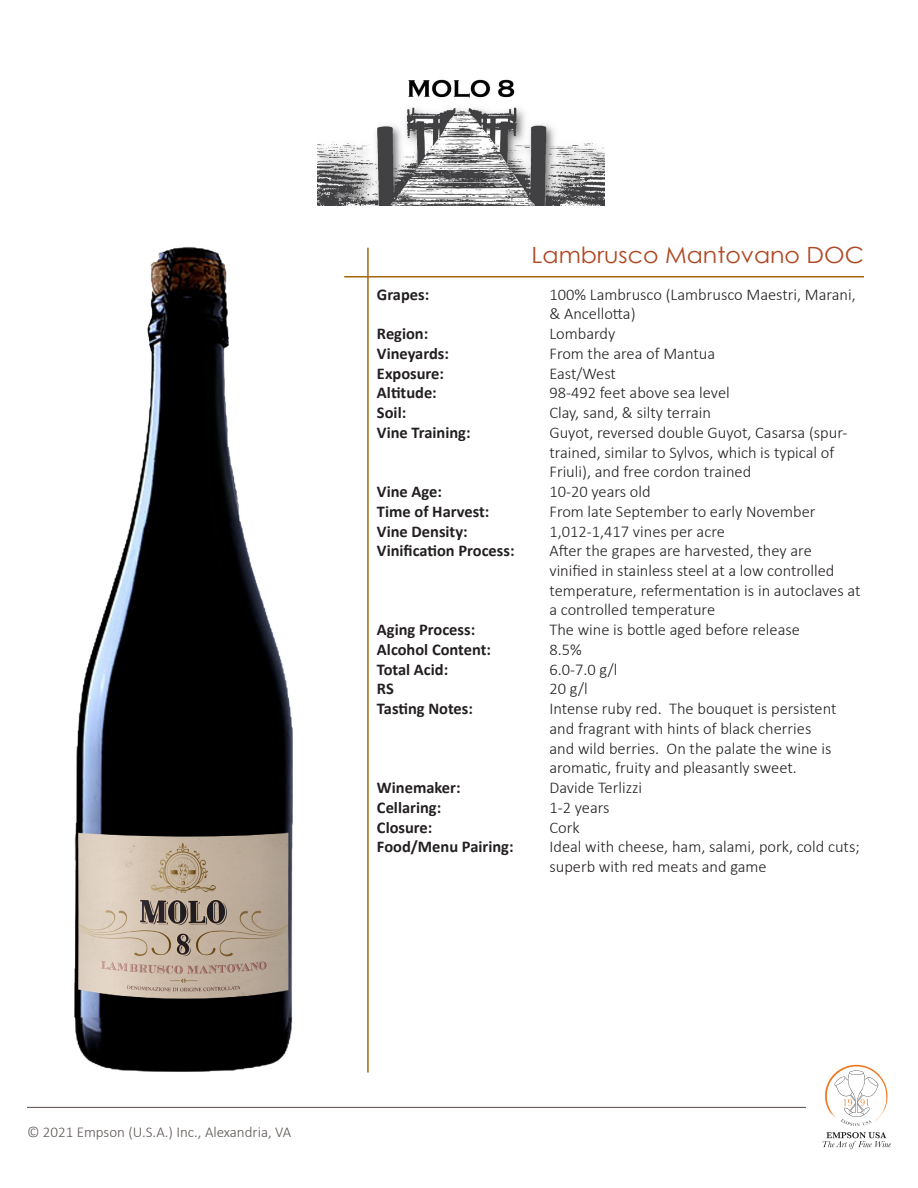
<style>
.page{position:relative;width:918px;height:1188px;background:#fff}
.page>*{position:absolute;margin:0;border:0;box-sizing:border-box;transform-origin:0 0}
.t1{font:22.35px "Century Gothic";color:#af4923;scale:1.06 1}
._1_-_Wines_info{font:300 16.5px/19.8px "Calibri";color:#231f20}
._1_-_Wines_info-2{font:700 16.5px "Calibri";color:#231f20}
.t2{font:300 15px "Calibri";color:#5d5654}
</style>
<div class="page">
<img style="left:317px;top:79px;width:287px;height:127px">
<hr style="left:344px;top:276px;width:520px;height:2px;background:#a2670d">
<hr style="left:367px;top:248px;width:2px;height:825px;background:#a2670d">
<svg style="left:823px;top:1132px;width:68px;height:17px"></svg>
<svg style="left:825px;top:1065px;width:63px;height:61px"></svg>
<hr style="left:27px;top:1107px;width:779px;height:1px;background:#524a47">
<img style="left:74px;top:247px;width:219px;height:825px">
<p class="_1_-_Wines_info-2" style="left:377px;top:283px;width:54px">Grapes:</p>
<p class="_1_-_Wines_info-2" style="left:377px;top:322px;width:53px">Region:</p>
<p class="_1_-_Wines_info-2" style="left:377px;top:342px;width:73px">Vineyards:</p>
<p class="_1_-_Wines_info-2" style="left:377px;top:361px;width:69px">Exposure:</p>
<p class="_1_-_Wines_info-2" style="left:377px;top:381px;width:61px">Altitude:</p>
<p class="_1_-_Wines_info-2" style="left:377px;top:401px;width:31px">Soil:</p>
<p class="_1_-_Wines_info-2" style="left:377px;top:421px;width:95px">Vine Training:</p>
<p class="_1_-_Wines_info-2" style="left:377px;top:480px;width:66px">Vine Age:</p>
<p class="_1_-_Wines_info-2" style="left:377px;top:500px;width:114px">Time of Harvest:</p>
<p class="_1_-_Wines_info-2" style="left:377px;top:519px;width:92px">Vine Density:</p>
<p class="_1_-_Wines_info-2" style="left:377px;top:539px;width:139px">Vinification Process:</p>
<p class="_1_-_Wines_info-2" style="left:377px;top:618px;width:100px">Aging Process:</p>
<p class="_1_-_Wines_info-2" style="left:377px;top:638px;width:116px">Alcohol Content:</p>
<p class="_1_-_Wines_info-2" style="left:377px;top:658px;width:73px">Total Acid:</p>
<p class="_1_-_Wines_info-2" style="left:377px;top:677px;width:18px">RS</p>
<p class="_1_-_Wines_info-2" style="left:377px;top:697px;width:97px">Tasting Notes:</p>
<p class="_1_-_Wines_info-2" style="left:377px;top:776px;width:85px">Winemaker:</p>
<p class="_1_-_Wines_info-2" style="left:377px;top:796px;width:66px">Cellaring:</p>
<p class="_1_-_Wines_info-2" style="left:377px;top:815px;width:57px">Closure:</p>
<p class="_1_-_Wines_info-2" style="left:377px;top:835px;width:138px">Food/Menu Pairing:</p>
<p class="t1" style="left:532px;top:240px;width:315px">Lambrusco Mantovano DOC</p>
<p class="_1_-_Wines_info" style="left:549px;top:284px;width:308px">100% Lambrusco (Lambrusco Maestri, Marani, &amp; Ancellotta)</p>
<p class="_1_-_Wines_info" style="left:549px;top:324px;width:67px">Lombardy</p>
<p class="_1_-_Wines_info" style="left:549px;top:343px;width:167px">From the area of Mantua</p>
<p class="_1_-_Wines_info" style="left:549px;top:363px;width:68px">East/West</p>
<p class="_1_-_Wines_info" style="left:549px;top:383px;width:182px">98-492 feet above sea level</p>
<p class="_1_-_Wines_info" style="left:549px;top:403px;width:163px">Clay, sand, &amp; silty terrain</p>
<p class="_1_-_Wines_info" style="left:549px;top:422px;width:300px">Guyot, reversed double Guyot, Casarsa (spur&shy;trained, similar to Sylvos, which is typical of<br>Friuli), and free cordon trained</p>
<p class="_1_-_Wines_info" style="left:549px;top:482px;width:103px">10-20 years old</p>
<p class="_1_-_Wines_info" style="left:549px;top:501px;width:268px">From late September to early November</p>
<p class="_1_-_Wines_info" style="left:549px;top:521px;width:177px">1,012-1,417 vines per acre</p>
<p class="_1_-_Wines_info" style="left:549px;top:541px;width:312px">After the grapes are harvested, they are vinified in stainless steel at a low controlled temperature, refermentation is in autoclaves at a controlled temperature</p>
<p class="_1_-_Wines_info" style="left:549px;top:620px;width:252px">The wine is bottle aged before release</p>
<p class="_1_-_Wines_info" style="left:549px;top:639px;width:34px">8.5%</p>
<p class="_1_-_Wines_info" style="left:549px;top:659px;width:70px">6.0-7.0 g/l</p>
<p class="_1_-_Wines_info" style="left:549px;top:679px;width:40px">20 g/l</p>
<p class="_1_-_Wines_info" style="left:549px;top:699px;width:289px">Intense ruby red. The bouquet is persistent and fragrant with hints of black cherries and wild berries. On the palate the wine is aromatic, fruity and pleasantly sweet.</p>
<p class="_1_-_Wines_info" style="left:549px;top:778px;width:94px">Davide Terlizzi</p>
<p class="_1_-_Wines_info" style="left:549px;top:797px;width:62px">1-2 years</p>
<p class="_1_-_Wines_info" style="left:549px;top:817px;width:32px">Cork</p>
<p class="_1_-_Wines_info" style="left:549px;top:837px;width:312px">Ideal with cheese, ham, salami, pork, cold cuts; superb with red meats and game</p>
<p class="t2" style="left:27px;top:1122px;width:266px">© 2021 Empson (U.S.A.) Inc., Alexandria, VA</p>
</div>
